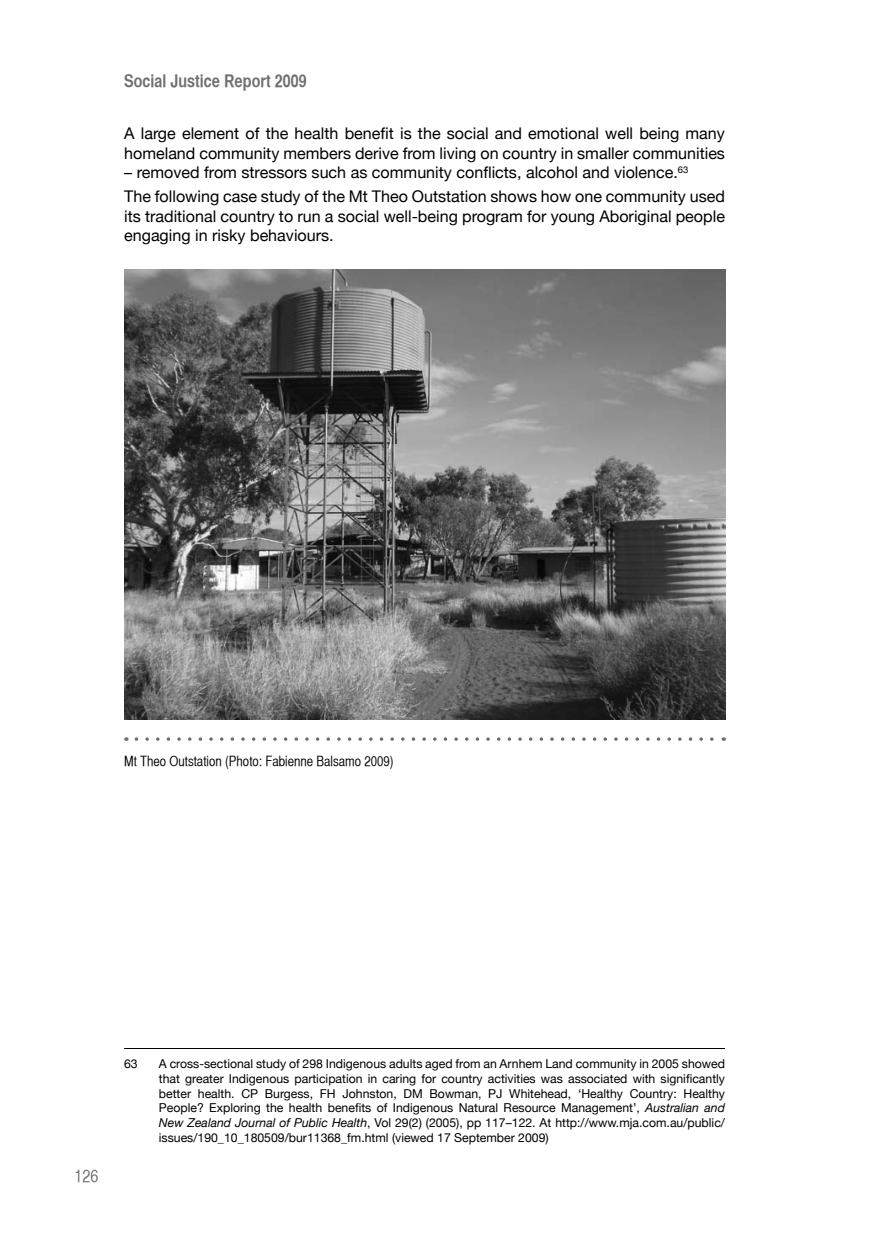
<style>
.page{position:relative;width:874px;height:1241px;background:#fff}
.page>*{position:absolute;margin:0;border:0;box-sizing:border-box;transform-origin:0 0}
.t1{font:17.5px "Helvetica CY Bold";color:#6d6f71}
.t2{font:17.5px "Helvetica CY Plain";color:#6d6f71}
.t3{font:16.1px/19.2px "Helvetica Neue";color:#000}
.t4{font:14px "Helvetica CY Plain";color:#000}
.t5{font:12.25px/14.7px "Helvetica Neue";color:#000;text-align:justify}
.s1{font-style:italic}
</style>
<div class="page">
<svg style="left:136px;top:737px;width:578px;height:3px"></svg>
<img style="left:124px;top:269px;width:600px;height:450px">
<hr style="left:124px;top:1047px;width:600px;height:1px;background:#000">
<h1 class="t1" style="left:124px;top:70px;width:184px">Social Justice Report 2009</h1>
<h2 class="t3" style="left:124px;top:124px;width:602px">A large element of the health benefit is the social and emotional well being many homeland community members derive from living on country in smaller communities</h2>
<h2 class="t3" style="left:124px;top:160px;width:602px;line-height:24.3px">– removed from stressors such as community conflicts, alcohol and violence.<sup>63<br></sup>The following case study of the Mt Theo Outstation shows how one community used</h2>
<h2 class="t3" style="left:124px;top:206px;width:602px">its traditional country to run a social well-being program for young Aboriginal people engaging in risky behaviours.</h2>
<p class="t4" style="left:124px;top:752px;width:271px">Mt Theo Outstation (Photo: Fabienne Balsamo 2009)</p>
<h1 class="t2" style="left:74px;top:1165px;width:25px">126</h1>
<p class="t5" style="left:124px;top:1056px;width:15px">63</p>
<p class="t5" style="left:159px;top:1056px;width:567px">A cross-sectional study of 298 Indigenous adults aged from an Arnhem Land community in 2005 showed that greater Indigenous participation in caring for country activities was associated with significantly better health. CP Burgess, FH Johnston, DM Bowman, PJ Whitehead, ‘Healthy Country: Healthy People? Exploring the health benefits of Indigenous Natural Resource Management’, <span class="s1">Australian and New Zealand Journal of Public Health</span>, Vol 29(2) (2005), pp 117–122. At http://www.mja.com.au/public/ issues/190_10_180509/bur11368_fm.html (viewed 17 September 2009)</p>
</div>
